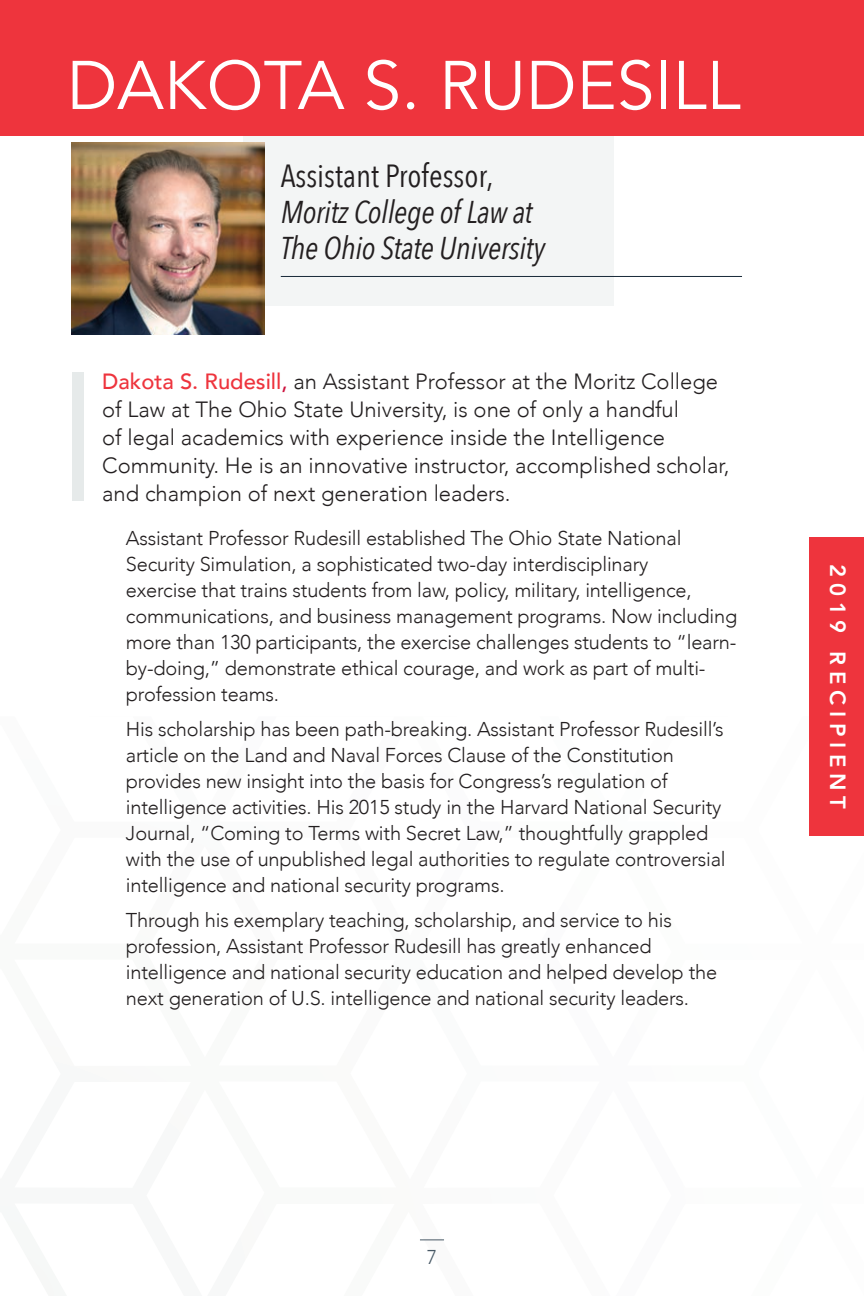
<style>
.page{position:relative;width:864px;height:1296px;background:#fff}
.page>*{position:absolute;margin:0;border:0;box-sizing:border-box;transform-origin:0 0}
.t1{font:68px "Avenir";color:#fff}
.t2{font:32px "Avenir Next Condensed";color:#231f20}
.t3{font:italic 31.6px/36px "Avenir Next Condensed";letter-spacing:-.01em;color:#231f20}
.t4{font:300 22px/28px "Avenir";color:#231f20}
.t5{font:800 22px "Avenir";letter-spacing:.26em;color:#fff}
.t6{font:300 20px/26px "Avenir";letter-spacing:-.01em;color:#231f20}
.t7{font:300 20px "Avenir";color:#475865}
.s1{font-weight:500;color:#ee343d}
.s2{font-weight:500;color:#cd123d}
</style>
<div class="page">
<div style="left:243px;top:118px;width:370px;height:188px;background:#f3f5f5"></div>
<img style="left:72px;top:142px;width:192px;height:192px">
<div style="left:0;top:0;width:864px;height:135px;background:#ee343d"></div>
<hr style="left:281px;top:276px;width:461px;height:1px;background:#172938">
<div style="left:72px;top:372px;width:11px;height:129px;background:#e6eaea"></div>
<div style="left:809px;top:537px;width:55px;height:299px;background:#ee343d"></div>
<h1 class="t1" style="left:67px;top:45px;width:675px">DAKOTA S. RUDESILL</h1>
<h2 class="t2" style="left:281px;top:149px;width:214px">Assistant Professor,</h2>
<h3 class="t3" style="left:281px;top:194px;width:266px">Moritz College of Law at<br>The Ohio State University</h3>
<p class="t4" style="left:102px;top:368px;width:629px"><span class="s1">Dakota S. Rudesill</span><span class="s2">,</span> an Assistant Professor at the Moritz College of Law at The Ohio State University, is one of only a handful<br>of legal academics with experience inside the Intelligence Community. He is an innovative instructor, accomplished scholar, and champion of next generation leaders.</p>
<p class="t6" style="left:126px;top:525px;width:613px">Assistant Professor Rudesill established The Ohio State National Security Simulation, a sophisticated two-day interdisciplinary<br>exercise that trains students from law, policy, military, intelligence, communications, and business management programs. Now including more than 130 participants, the exercise challenges students to “learn&shy;by-doing,” demonstrate ethical courage, and work as part of multi&shy;profession teams.</p>
<p class="t6" style="left:126px;top:716px;width:601px">His scholarship has been path-breaking. Assistant Professor Rudesill’s article on the Land and Naval Forces Clause of the Constitution provides new insight into the basis for Congress’s regulation of intelligence activities. His 2015 study in the Harvard National Security Journal, “Coming to Terms with Secret Law,” thoughtfully grappled with the use of unpublished legal authorities to regulate controversial intelligence and national security programs.</p>
<p class="t6" style="left:126px;top:907px;width:593px">Through his exemplary teaching, scholarship, and service to his profession, Assistant Professor Rudesill has greatly enhanced intelligence and national security education and helped develop the next generation of U.S. intelligence and national security leaders.</p>
<p class="t5" style="left:855px;top:564px;width:246px;rotate:90deg">2019 RECIPIENT</p>
<p class="t7" style="left:427px;top:1245px;width:12px">7</p>
</div>
